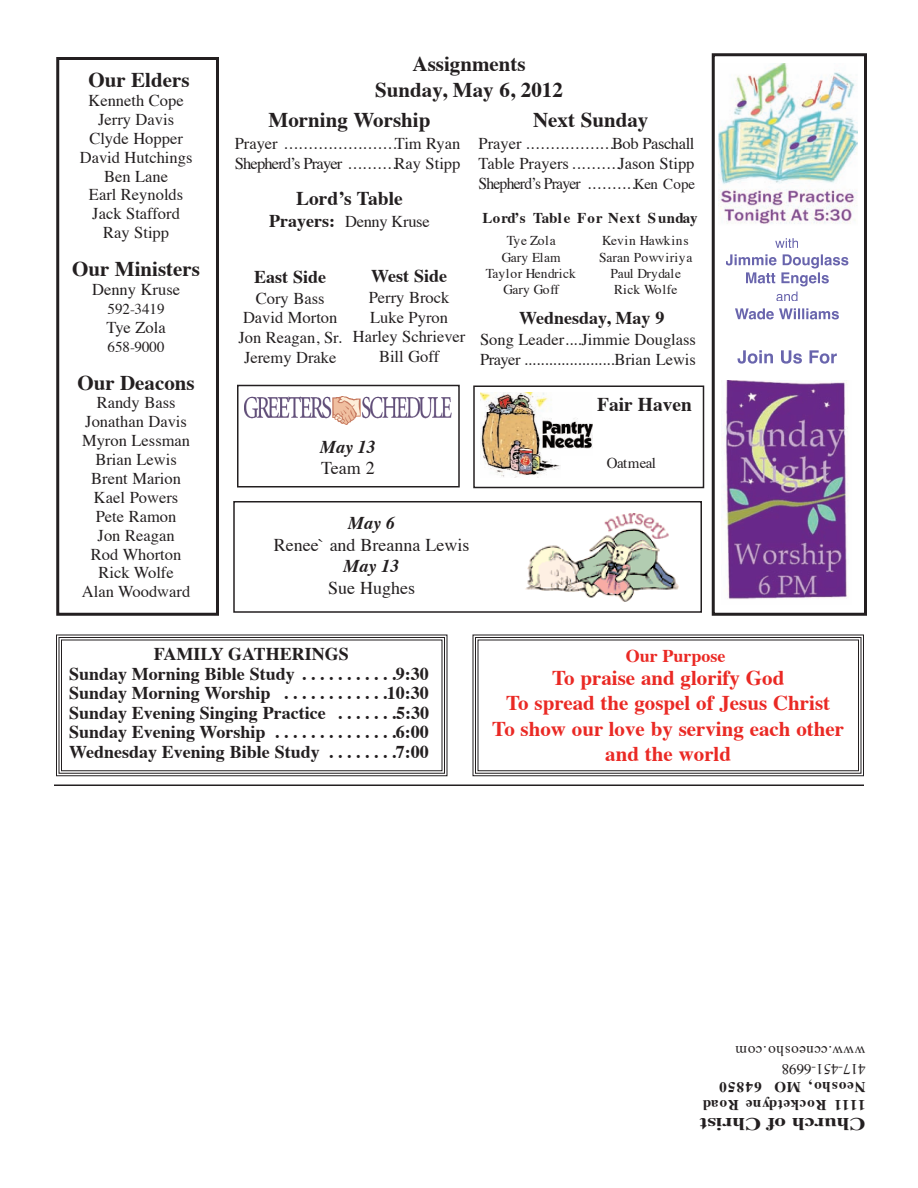
<style>
.page{position:relative;width:918px;height:1188px;background:#fff}
.page>*{position:absolute;margin:0;border:0;box-sizing:border-box;transform-origin:0 0}
.t1{font:700 21px/25.2px "Times";color:#ea2924;text-align:center}
.t2{font:700 21px/25.2px "Times";color:#231f20;text-align:center}
.t3{font:700 19.5px "Times";color:#231f20}
.t4{font:700 18px/19.5px "Times";color:#231f20;text-align:center}
.t5{font:18px/21.6px "Times";color:#231f20;text-align:center}
.t6{font:700 18px "Times";color:#231f20;scale:1.25 1}
.t7{font:700 18px "Times";color:#ea2924}
.t8{font:italic 700 18px/21.6px "Times";color:#231f20}
.t9{font:16.5px/18.9px "Times";color:#231f20;text-align:center}
.t10{font:16.5px "Times";letter-spacing:-.02em;color:#231f20}
.t11{font:700 15px/18px "Times";letter-spacing:.04em;color:#231f20}
.t12{font:15px "Times";color:#231f20}
.t13{font:15px "Times";letter-spacing:-.035em;color:#231f20}
.t14{font:13.5px/16.2px "Times";color:#231f20;text-align:center}
.s1{font-weight:700;font-size:18px}
.s2{font-size:15px}
.s3{font-weight:400;font-style:normal}
.s4{font-weight:700;font-style:italic}
.s5{font-weight:400}
</style>
<div class="page">
<div style="left:473px;top:635px;width:390px;height:141px;border:5px solid #fff"></div>
<div style="left:472px;top:634px;width:392px;height:142px;border:1px solid #231f20"></div>
<div style="left:475px;top:637px;width:387px;height:137px;border:1px solid #231f20"></div>
<div style="left:478px;top:640px;width:381px;height:131px;border:1px solid #231f20"></div>
<div style="left:56px;top:635px;width:391px;height:141px;border:5px solid #fff"></div>
<div style="left:56px;top:634px;width:392px;height:142px;border:1px solid #231f20"></div>
<div style="left:59px;top:637px;width:386px;height:137px;border:1px solid #231f20"></div>
<div style="left:61px;top:640px;width:381px;height:131px;border:1px solid #231f20"></div>
<hr style="left:54px;top:784px;width:810px;height:2px;background:#231f20">
<div style="left:712px;top:53px;width:155px;height:563px;border:3px solid #231f20"></div>
<div style="left:56px;top:57px;width:163px;height:559px;border:3px solid #231f20"></div>
<div style="left:233px;top:501px;width:469px;height:112px;border:2px solid #231f20"></div>
<div style="left:473px;top:386px;width:231px;height:102px;border:2px solid #231f20"></div>
<img style="left:525px;top:513px;width:154px;height:89px">
<img style="left:481px;top:392px;width:112px;height:85px">
<div style="left:592px;top:396px;width:105px;height:21px;background:#fff"></div>
<div style="left:562px;top:456px;width:139px;height:26px;background:#fff"></div>
<div style="left:237px;top:385px;width:223px;height:103px;border:2px solid #231f20"></div>
<img style="left:244px;top:396px;width:207px;height:29px">
<svg style="left:775px;top:238px;width:23px;height:10px"></svg>
<svg style="left:726px;top:254px;width:91px;height:11px"></svg>
<svg style="left:746px;top:272px;width:81px;height:29px"></svg>
<svg style="left:735px;top:308px;width:95px;height:11px"></svg>
<svg style="left:738px;top:350px;width:99px;height:14px"></svg>
<img style="left:718px;top:63px;width:139px;height:161px">
<img style="left:721px;top:380px;width:127px;height:219px">
<p class="t2" style="left:88px;top:69px;width:103px">Our Elders</p>
<p class="t9" style="left:80px;top:92px;width:114px">Kenneth Cope<br>Jerry Davis<br>Clyde Hopper<br>David Hutchings<br>Ben Lane<br>Earl Reynolds<br>Jack Stafford<br>Ray Stipp</p>
<p class="t2" style="left:72px;top:258px;width:129px">Our Ministers</p>
<p class="t9" style="left:92px;top:281px;width:89px">Denny Kruse</p>
<p class="t12" style="left:108px;top:303px;width:58px">592-3419</p>
<p class="t9" style="left:106px;top:319px;width:61px">Tye Zola</p>
<p class="t12" style="left:108px;top:340px;width:58px">658-9000</p>
<p class="t2" style="left:77px;top:372px;width:119px">Our Deacons</p>
<p class="t9" style="left:82px;top:395px;width:110px">Randy Bass<br>Jonathan Davis<br>Myron Lessman<br>Brian Lewis<br>Brent Marion<br>Kael Powers<br>Pete Ramon<br>Jon Reagan<br>Rod Whorton<br>Rick Wolfe<br>Alan Woodward</p>
<p class="t2" style="left:375px;top:54px;width:189px">Assignments<br>Sunday, May 6, 2012</p>
<p class="t2" style="left:269px;top:109px;width:163px">Morning Worship</p>
<p class="t9" style="left:235px;top:135px;width:227px;line-height:19.8px;text-align:left">Prayer .......................Tim Ryan<br>Shepherd’s Prayer ..........Ray Stipp</p>
<p class="t3" style="left:296px;top:190px;width:108px">Lord’s Table</p>
<p class="t10" style="left:269px;top:215px;width:162px"><span class="s1">Prayers:</span> Denny Kruse</p>
<p class="t2" style="left:533px;top:109px;width:117px">Next Sunday</p>
<p class="t9" style="left:478px;top:135px;width:218px;line-height:19.8px;text-align:justify">Prayer ..................Bob Paschall Table Prayers ..........Jason Stipp Shepherd’s Prayer ..........<span class="s2">Ken Cope</span></p>
<p class="t11" style="left:483px;top:211px;width:216px">Lord’s Table For Next Sunday</p>
<p class="t4" style="left:254px;top:269px;width:73px">East Side</p>
<p class="t9" style="left:239px;top:290px;width:105px;line-height:19.8px">Cory Bass<br>David Morton<br>Jon Reagan, Sr.<br>Jeremy Drake</p>
<p class="t4" style="left:371px;top:268px;width:77px">West Side</p>
<p class="t9" style="left:353px;top:289px;width:114px;line-height:19.8px">Perry Brock<br>Luke Pyron<br>Harley Schriever<br>Bill Goff</p>
<p class="t8" style="left:320px;top:437px;width:57px">May 13<br><span class="s3">Team 2</span></p>
<p class="t14" style="left:486px;top:234px;width:92px">Tye Zola<br>Gary Elam<br>Taylor Hendrick<br>Gary Goff</p>
<p class="t14" style="left:599px;top:234px;width:95px">Kevin Hawkins<br>Saran Powviriya<br>Paul Drydale<br>Rick Wolfe</p>
<p class="t4" style="left:519px;top:310px;width:147px">Wednesday, May 9</p>
<p class="t9" style="left:480px;top:331px;width:218px;line-height:19.8px;text-align:left">Song Leader....Jimmie Douglass<br>Prayer ......................Brian Lewis</p>
<p class="t3" style="left:597px;top:396px;width:96px">Fair Haven</p>
<p class="t13" style="left:607px;top:457px;width:51px">Oatmeal</p>
<p class="t5" style="left:274px;top:514px;width:197px"><span class="s4">May 6<br></span>Renee` and Breanna Lewis<br><span class="s4">May 13<br></span>Sue Hughes</p>
<p class="t4" style="left:69px;top:646px;width:361px">FAMILY GATHERINGS<br>Sunday Morning Bible Study . . . . . . . . . . .9:30<br>Sunday Morning Worship . . . . . . . . . . . .10:30<br>Sunday Evening Singing Practice . . . . . . .5:30<br>Sunday Evening Worship . . . . . . . . . . . . . .6:00<br>Wednesday Evening Bible Study . . . . . . . .7:00</p>
<p class="t7" style="left:626px;top:648px;width:101px">Our Purpose</p>
<p class="t1" style="left:492px;top:667px;width:353px">To praise and glorify God<br>To spread the gospel of Jesus Christ<br>To show our love by serving each other and the world</p>
<p class="t11" style="left:866px;top:1113px;width:164px;rotate:-180deg">1111 Rocketdyne Road<br>Neosho, MO 64850<br><span class="s5">417-451-6698 www.ccneosho.com</span></p>
<p class="t6" style="left:866px;top:1131px;width:134px;rotate:-180deg">Church of Christ</p>
</div>
